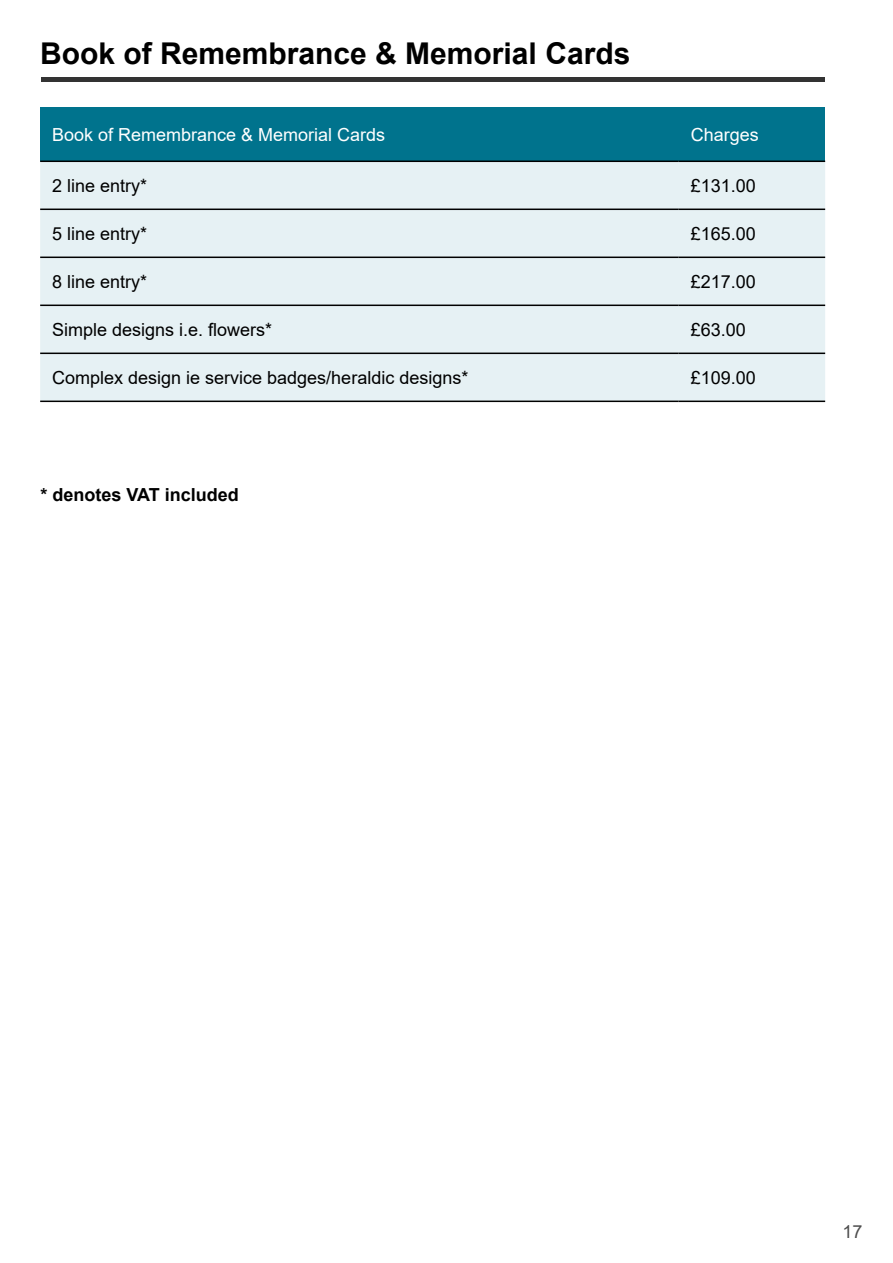
<style>
.page{position:relative;width:893px;height:1263px;background:#fff}
.page>*{position:absolute;margin:0;border:0;box-sizing:border-box;transform-origin:0 0}
.Heading_4{font:700 30px "Arial";color:#000}
.t1{font:18px "Arial";color:#000}
.t2{font:18px "Arial";color:#fff}
.t3{font:700 18px "Arial";color:#000}
.t4{font:18px "Arial";color:#4d4d4d}
</style>
<div class="page">
<hr style="left:41px;top:77px;width:783px;height:4px;background:#333">
<div style="left:40px;top:107px;width:639px;height:54px;background:#00738d"></div>
<div style="left:679px;top:107px;width:146px;height:54px;background:#00738d"></div>
<div style="left:40px;top:162px;width:785px;height:239px;background:#e6f1f4"></div>
<hr style="left:40px;top:161px;width:639px;height:1px;background:#000">
<hr style="left:679px;top:161px;width:146px;height:1px;background:#000">
<hr style="left:40px;top:209px;width:639px;height:1px;background:#000">
<hr style="left:679px;top:209px;width:146px;height:1px;background:#000">
<hr style="left:40px;top:257px;width:639px;height:1px;background:#000">
<hr style="left:679px;top:257px;width:146px;height:1px;background:#000">
<hr style="left:40px;top:305px;width:639px;height:1px;background:#000">
<hr style="left:679px;top:305px;width:146px;height:1px;background:#000">
<hr style="left:40px;top:353px;width:639px;height:1px;background:#000">
<hr style="left:679px;top:353px;width:146px;height:1px;background:#000">
<hr style="left:40px;top:401px;width:639px;height:1px;background:#000">
<hr style="left:679px;top:401px;width:146px;height:1px;background:#000">
<h4 class="Heading_4" style="left:40px;top:32px;width:592px">Book of Remembrance &amp; Memorial Cards</h4>
<p class="t2" style="left:52px;top:122px;width:335px">Book of Remembrance &amp; Memorial Cards</p>
<p class="t2" style="left:691px;top:122px;width:70px">Charges</p>
<p class="t1" style="left:52px;top:173px;width:97px">2 line entry*</p>
<p class="t1" style="left:691px;top:173px;width:67px">£131.00</p>
<p class="t1" style="left:52px;top:221px;width:97px">5 line entry*</p>
<p class="t1" style="left:691px;top:221px;width:67px">£165.00</p>
<p class="t1" style="left:52px;top:269px;width:97px">8 line entry*</p>
<p class="t1" style="left:691px;top:269px;width:67px">£217.00</p>
<p class="t1" style="left:52px;top:317px;width:222px">Simple designs i.e. flowers*</p>
<p class="t1" style="left:691px;top:317px;width:57px">£63.00</p>
<p class="t1" style="left:52px;top:365px;width:418px">Complex design ie service badges/heraldic designs*</p>
<p class="t1" style="left:691px;top:365px;width:67px">£109.00</p>
<p class="t3" style="left:40px;top:482px;width:200px">* denotes VAT included</p>
<p class="t4" style="left:843px;top:1219px;width:22px">17</p>
</div>
